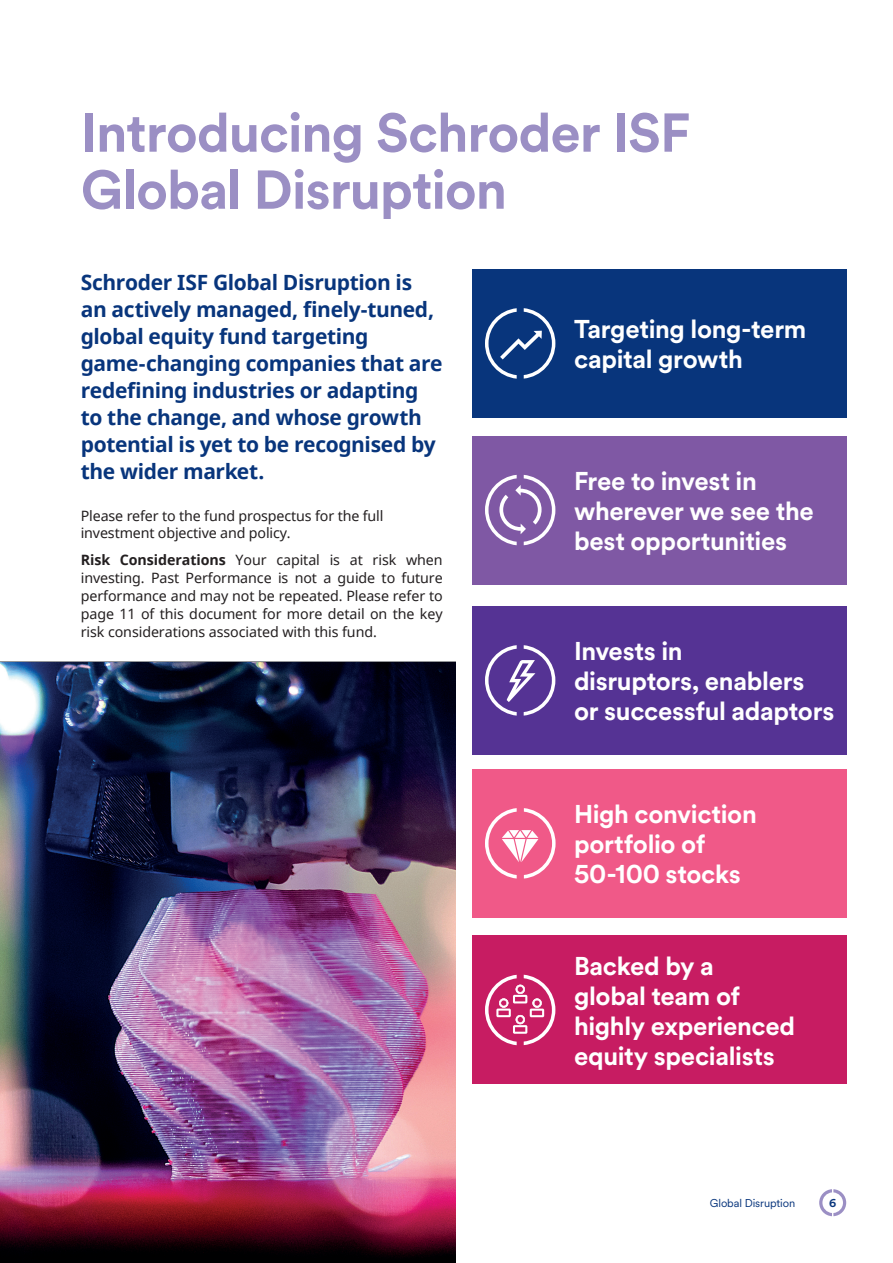
<style>
.page{position:relative;width:893px;height:1263px;background:#fff}
.page>*{position:absolute;margin:0;border:0;box-sizing:border-box;transform-origin:0 0}
._36_38_Heading{font:700 54px/57px "Schroders Circular";letter-spacing:-.02em;color:#9b8fc4}
._11_13_Bold_White{font:700 25.5px/30px "Schroders Circular";letter-spacing:-.015em;color:#fff}
._6_5_8_Legal_Disclai{font:700 21px/27px "Noto Sans";letter-spacing:-.02em;color:#08357c}
._6_5_8_Legal_Disclai-2{font:14.25px/17.9px "Noto Sans";letter-spacing:-.01em;color:#231f20}
.t1{font:11.25px "Schroders Circular";letter-spacing:-.01em;color:#08357c}
.t2{font:700 11.25px "Schroders Circular";color:#08357c}
.s1{font-weight:700}
</style>
<div class="page">
<div style="left:472px;top:606px;width:374px;height:149px;background:#553394"></div>
<svg style="left:485px;top:645px;width:70px;height:71px"></svg>
<div style="left:472px;top:935px;width:374px;height:149px;background:#c71c62"></div>
<svg style="left:485px;top:975px;width:70px;height:70px"></svg>
<div style="left:472px;top:436px;width:374px;height:148px;background:#7f58a4"></div>
<svg style="left:485px;top:475px;width:70px;height:70px"></svg>
<div style="left:472px;top:269px;width:374px;height:149px;background:#08357c"></div>
<svg style="left:485px;top:308px;width:70px;height:71px"></svg>
<div style="left:472px;top:769px;width:374px;height:149px;background:#f05988"></div>
<svg style="left:485px;top:808px;width:71px;height:70px"></svg>
<img style="left:0;top:662px;width:455px;height:601px">
<svg style="left:819px;top:1189px;width:27px;height:27px"></svg>
<p class="_36_38_Heading" style="left:81px;top:102px;width:611px">Introducing Schroder ISF<br>Global Disruption</p>
<p class="_6_5_8_Legal_Disclai" style="left:81px;top:268px;width:363px">Schroder ISF Global Disruption is an actively managed, finely-tuned, global equity fund targeting game-changing companies that are redefining industries or adapting to the change, and whose growth potential is yet to be recognised by the wider market.</p>
<p class="_6_5_8_Legal_Disclai-2" style="left:81px;top:506px;width:304px;line-height:17.2px">Please refer to the fund prospectus for the full investment objective and policy.</p>
<p class="_6_5_8_Legal_Disclai-2" style="left:81px;top:551px;width:363px;text-align:justify"><span class="s1">Risk Considerations</span> Your capital is at risk when investing. Past Performance is not a guide to future performance and may not be repeated. Please refer to page 11 of this document for more detail on the key risk considerations associated with this fund.</p>
<p class="_11_13_Bold_White" style="left:574px;top:313px;width:234px">Targeting long-term capital growth</p>
<p class="_11_13_Bold_White" style="left:574px;top:465px;width:241px">Free to invest in wherever we see the best opportunities</p>
<p class="_11_13_Bold_White" style="left:574px;top:635px;width:262px">Invests in<br>disruptors, enablers or successful adaptors</p>
<p class="_11_13_Bold_White" style="left:574px;top:798px;width:184px">High conviction portfolio of<br>50-100 stocks</p>
<p class="_11_13_Bold_White" style="left:574px;top:949px;width:223px">Backed by a<br>global team of highly experienced equity specialists</p>
<p class="t1" style="left:710px;top:1195px;width:87px">Global Disruption</p>
<p class="t2" style="left:829px;top:1195px;width:9px">6</p>
</div>
